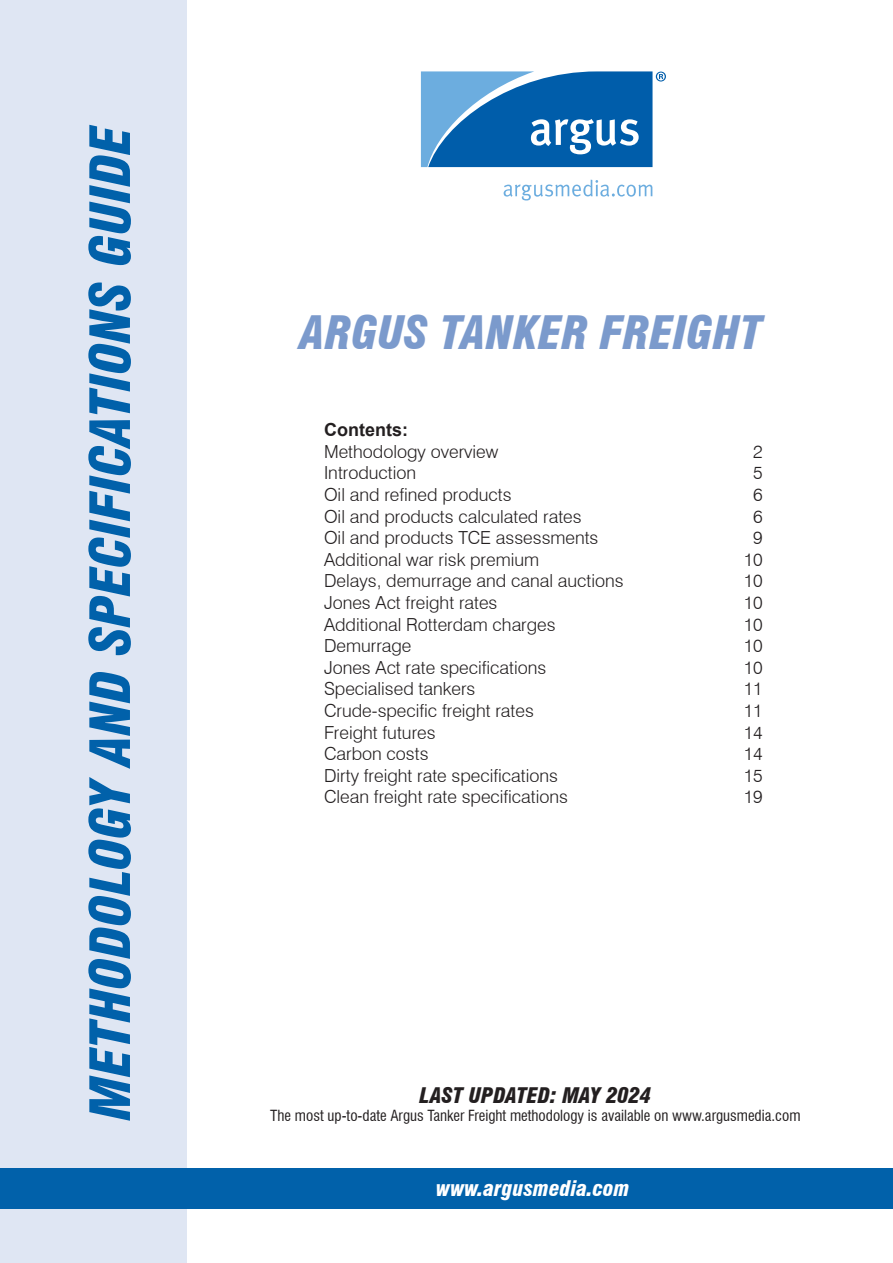
<style>
.page{position:relative;width:893px;height:1263px;background:#fff}
.page>*{position:absolute;margin:0;border:0;box-sizing:border-box;transform-origin:0 0}
.t1{font:italic 900 condensed 54px "Swiss 721 BT";color:#0161aa}
.t2{font:italic 900 condensed 45px "Swiss 721 BT";color:#7b9acc}
.t3{font:italic 900 condensed 21px "Swiss 721 BT";color:#231f20}
.t4{font:italic 900 condensed 21px "Swiss 721 BT";color:#fff}
.t5{font:300 18px "Swiss 721 BT";color:#231f20}
.TOC1_-_Header{font:700 18px "Arial";color:#231f20}
.t6{font:condensed 15px "Swiss 721 BT";color:#231f20}
</style>
<div class="page">
<div style="left:0;top:0;width:186px;height:1263px;background:#dfe6f3"></div>
<div style="left:0;top:1168px;width:893px;height:41px;background:#0161aa"></div>
<svg style="left:504px;top:180px;width:148px;height:20px"></svg>
<svg style="left:421px;top:71px;width:245px;height:96px;background:#3983c0"></svg>
<p class="t1" style="left:78px;top:1120px;width:997px;rotate:-90deg">METHODOLOGY AND SPECIFICATIONS GUIDE</p>
<p class="t2" style="left:300px;top:306px;width:464px">ARGUS TANKER FREIGHT</p>
<p class="TOC1_-_Header" style="left:324px;top:417px;width:85px">Contents:</p>
<p class="t5" style="left:324px;top:440px;width:176px">Methodology overview</p>
<p class="t5" style="left:753px;top:440px;width:11px">2</p>
<p class="t5" style="left:324px;top:462px;width:94px">Introduction</p>
<p class="t5" style="left:753px;top:462px;width:11px">5</p>
<p class="t5" style="left:324px;top:484px;width:189px">Oil and refined products</p>
<p class="t5" style="left:753px;top:484px;width:11px">6</p>
<p class="t5" style="left:324px;top:505px;width:259px">Oil and products calculated rates</p>
<p class="t5" style="left:753px;top:505px;width:11px">6</p>
<p class="t5" style="left:324px;top:527px;width:276px">Oil and products TCE assessments</p>
<p class="t5" style="left:753px;top:527px;width:11px">9</p>
<p class="t5" style="left:324px;top:548px;width:217px">Additional war risk premium</p>
<p class="t5" style="left:744px;top:548px;width:21px">10</p>
<p class="t5" style="left:324px;top:570px;width:301px">Delays, demurrage and canal auctions</p>
<p class="t5" style="left:744px;top:570px;width:21px">10</p>
<p class="t5" style="left:324px;top:592px;width:175px">Jones Act freight rates</p>
<p class="t5" style="left:744px;top:592px;width:21px">10</p>
<p class="t5" style="left:324px;top:613px;width:233px">Additional Rotterdam charges</p>
<p class="t5" style="left:744px;top:613px;width:21px">10</p>
<p class="t5" style="left:324px;top:635px;width:89px">Demurrage</p>
<p class="t5" style="left:744px;top:635px;width:21px">10</p>
<p class="t5" style="left:324px;top:656px;width:224px">Jones Act rate specifications</p>
<p class="t5" style="left:744px;top:656px;width:21px">10</p>
<p class="t5" style="left:324px;top:678px;width:153px">Specialised tankers</p>
<p class="t5" style="left:744px;top:678px;width:21px">11</p>
<p class="t5" style="left:324px;top:700px;width:211px">Crude-specific freight rates</p>
<p class="t5" style="left:744px;top:700px;width:21px">11</p>
<p class="t5" style="left:324px;top:721px;width:113px">Freight futures</p>
<p class="t5" style="left:744px;top:721px;width:21px">14</p>
<p class="t5" style="left:324px;top:743px;width:106px">Carbon costs</p>
<p class="t5" style="left:744px;top:743px;width:21px">14</p>
<p class="t5" style="left:324px;top:764px;width:235px">Dirty freight rate specifications</p>
<p class="t5" style="left:744px;top:764px;width:21px">15</p>
<p class="t5" style="left:324px;top:786px;width:246px">Clean freight rate specifications</p>
<p class="t5" style="left:744px;top:786px;width:21px">19</p>
<p class="t3" style="left:419px;top:1083px;width:233px">LAST UPDATED: MAY 2024</p>
<p class="t6" style="left:270px;top:1106px;width:532px">The most up-to-date Argus Tanker Freight methodology is available on www.argusmedia.com</p>
<p class="t4" style="left:436px;top:1176px;width:195px">www.argusmedia.com</p>
</div>
